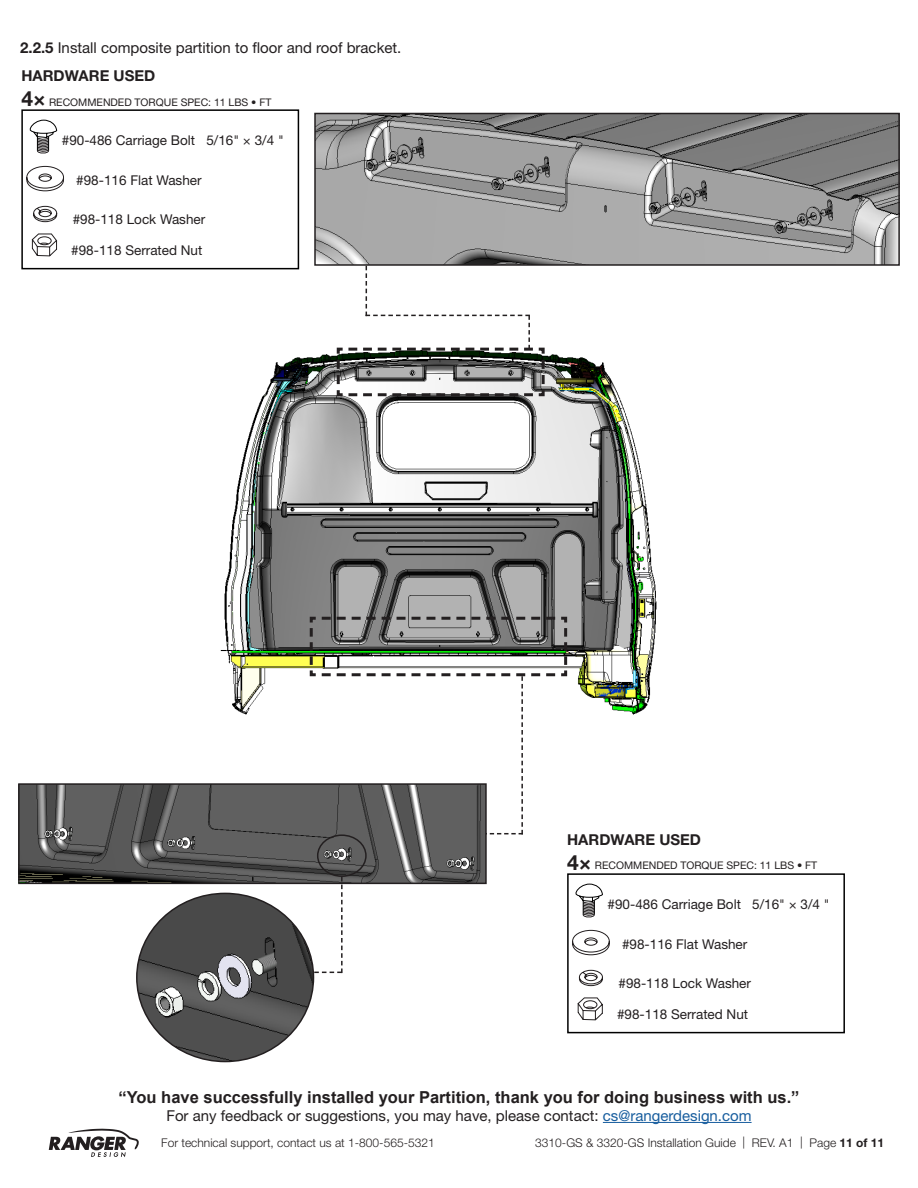
<style>
.page{position:relative;width:918px;height:1188px;background:#fff}
.page>*{position:absolute;margin:0;border:0;box-sizing:border-box;transform-origin:0 0}
.t1{font:700 21px "Helvetica Neue LT Std";color:#231f20}
.t2{font:700 16.5px "Arial";color:#231f20}
.t3{font:15px "Helvetica Neue LT Std";color:#231f20}
.t4{font:700 15px "Helvetica Neue LT Std";color:#231f20}
.t5{font:13.5px "Helvetica Neue LT Std";color:#231f20}
.t6{font:300 12px "Helvetica Neue LT Std";color:#231f20}
.t7{font:10.5px "Helvetica Neue LT Std";color:#231f20}
.s1{font-weight:700}
.s2{color:#175d9e}
</style>
<div class="page">
<svg style="left:49px;top:1129px;width:90px;height:28px"></svg>
<img style="left:220px;top:354px;width:437px;height:361px">
<img style="left:317px;top:116px;width:580px;height:147px">
<div style="left:314px;top:113px;width:586px;height:153px;border:2px solid #231f20"></div>
<svg style="left:335px;top:266px;width:211px;height:132px"></svg>
<svg style="left:308px;top:615px;width:261px;height:219px"></svg>
<img style="left:21px;top:786px;width:463px;height:95px">
<div style="left:18px;top:783px;width:469px;height:101px;border:2px solid #231f20"></div>
<img style="left:137px;top:893px;width:177px;height:169px">
<div style="left:317px;top:834px;width:50px;height:43px;border:2px solid #231f20;border-radius:50%"></div>
<svg style="left:314px;top:877px;width:29px;height:96px"></svg>
<div style="left:567px;top:873px;width:278px;height:160px;border:2px solid #000"></div>
<svg style="left:575px;top:883px;width:28px;height:35px"></svg>
<svg style="left:579px;top:970px;width:24px;height:16px"></svg>
<svg style="left:572px;top:930px;width:38px;height:26px"></svg>
<svg style="left:577px;top:997px;width:26px;height:24px"></svg>
<div style="left:21px;top:109px;width:278px;height:160px;border:2px solid #000"></div>
<svg style="left:29px;top:119px;width:28px;height:35px"></svg>
<svg style="left:33px;top:206px;width:24px;height:16px"></svg>
<svg style="left:26px;top:166px;width:38px;height:26px"></svg>
<svg style="left:31px;top:233px;width:27px;height:24px"></svg>
<hr style="left:603px;top:1122px;width:149px;height:1px;background:#175d9e">
<p class="t3" style="left:20px;top:39px;width:383px"><span class="s1">2.2.5</span> Install composite partition to floor and roof bracket.</p>
<p class="t4" style="left:21px;top:67px;width:135px">HARDWARE USED</p>
<p class="t1" style="left:21px;top:86px;width:26px">4×</p>
<p class="t5" style="left:62px;top:133px;width:223px">#90-486 Carriage Bolt 5/16" × 3/4 "</p>
<p class="t5" style="left:76px;top:172px;width:127px">#98-116 Flat Washer</p>
<p class="t7" style="left:49px;top:97px;width:224px">RECOMMENDED TORQUE SPEC: 11 LBS <span class="s1">•</span> FT</p>
<p class="t5" style="left:73px;top:211px;width:134px">#98-118 Lock Washer</p>
<p class="t5" style="left:71px;top:242px;width:133px">#98-118 Serrated Nut</p>
<p class="t4" style="left:567px;top:831px;width:135px">HARDWARE USED</p>
<p class="t1" style="left:567px;top:850px;width:26px">4×</p>
<p class="t5" style="left:608px;top:897px;width:223px">#90-486 Carriage Bolt 5/16" × 3/4 "</p>
<p class="t5" style="left:622px;top:936px;width:127px">#98-116 Flat Washer</p>
<p class="t7" style="left:595px;top:859px;width:224px">RECOMMENDED TORQUE SPEC: 11 LBS <span class="s1">•</span> FT</p>
<p class="t5" style="left:618px;top:975px;width:134px">#98-118 Lock Washer</p>
<p class="t5" style="left:617px;top:1006px;width:133px">#98-118 Serrated Nut</p>
<p class="t2" style="left:119px;top:1086px;width:682px">“You have successfully installed your Partition, thank you for doing business with us.”</p>
<p class="t3" style="left:166px;top:1107px;width:587px">For any feedback or suggestions, you may have, please contact: <span class="s2">cs@rangerdesign.com</span></p>
<p class="t6" style="left:161px;top:1136px;width:275px">For technical support, contact us at 1-800-565-5321</p>
<p class="t6" style="left:535px;top:1136px;width:351px">3310-GS &amp; 3320-GS Installation Guide | REV. A1 | Page <span class="s1">11 of 11</span></p>
</div>
